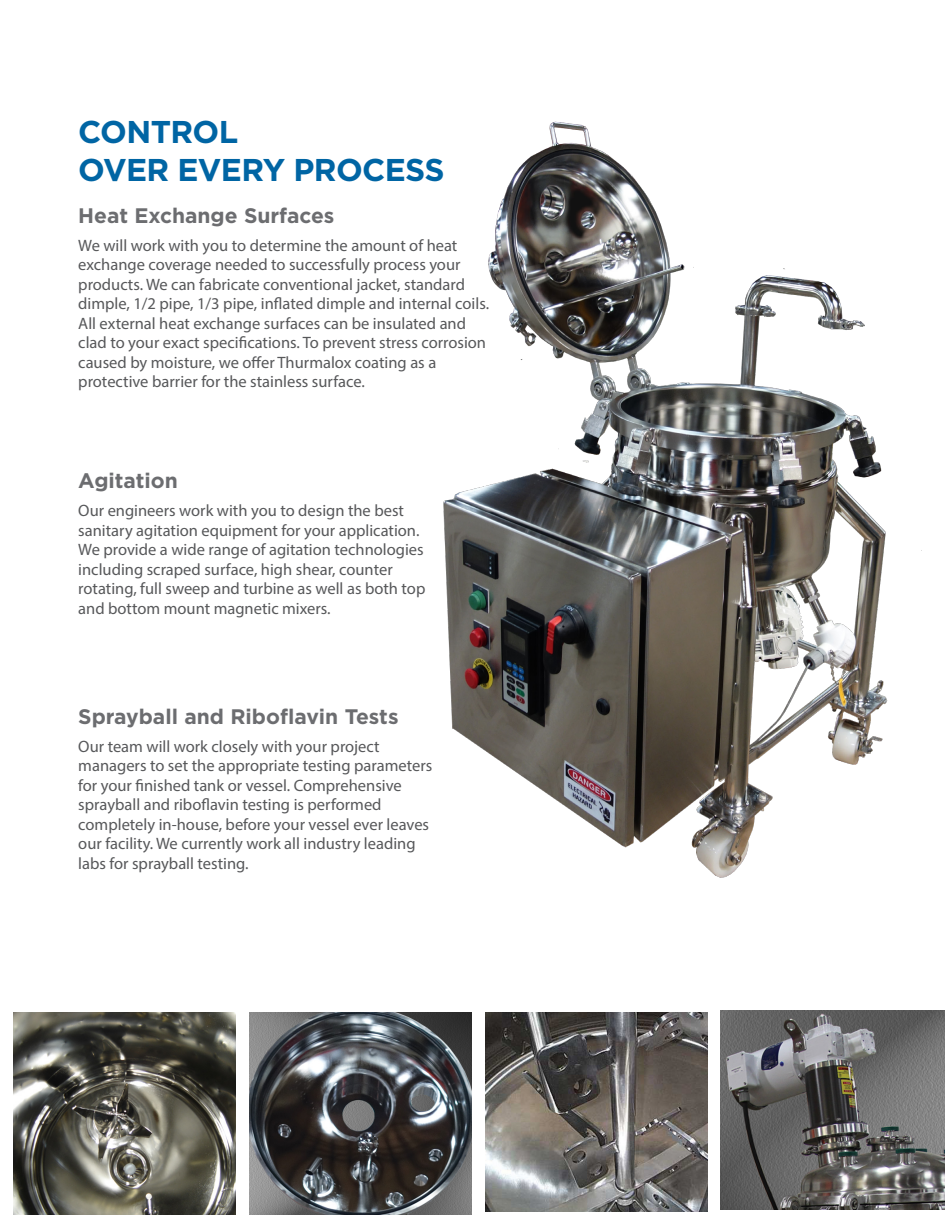
<style>
.page{position:relative;width:945px;height:1215px;background:#fff}
.page>*{position:absolute;margin:0;border:0;box-sizing:border-box;transform-origin:0 0}
.t1{font:700 31.5px/37.8px "Gotham";letter-spacing:-.02em;color:#0065a4}
.t2{font:700 21px "Gotham";color:#6c6d70}
.t3{font:16.5px/19.5px "Myriad Pro";color:#57585a}
</style>
<div class="page">
<img style="left:443px;top:121px;width:479px;height:757px">
<img style="left:721px;top:1011px;width:224px;height:199px">
<img style="left:486px;top:1012px;width:222px;height:199px">
<img style="left:14px;top:1012px;width:222px;height:203px">
<img style="left:249px;top:1012px;width:222px;height:203px">
<p class="t1" style="left:78px;top:113px;width:368px">CONTROL<br>OVER EVERY PROCESS</p>
<p class="t2" style="left:78px;top:201px;width:258px">Heat Exchange Surfaces</p>
<p class="t3" style="left:78px;top:235px;width:412px">We will work with you to determine the amount of heat exchange coverage needed to successfully process your products. We can fabricate conventional jacket, standard dimple, 1/2 pipe, 1/3 pipe, inflated dimple and internal coils.<br>All external heat exchange surfaces can be insulated and clad to your exact specifications. To prevent stress corrosion caused by moisture, we offer Thurmalox coating as a protective barrier for the stainless surface.</p>
<p class="t2" style="left:78px;top:467px;width:101px">Agitation</p>
<p class="t3" style="left:78px;top:501px;width:349px">Our engineers work with you to design the best sanitary agitation equipment for your application.<br>We provide a wide range of agitation technologies including scraped surface, high shear, counter rotating, full sweep and turbine as well as both top and bottom mount magnetic mixers.</p>
<p class="t2" style="left:78px;top:702px;width:322px">Sprayball and Riboflavin Tests</p>
<p class="t3" style="left:78px;top:736px;width:356px">Our team will work closely with your project managers to set the appropriate testing parameters for your finished tank or vessel. Comprehensive sprayball and riboflavin testing is performed completely in-house, before your vessel ever leaves our facility. We currently work all industry leading labs for sprayball testing.</p>
</div>
